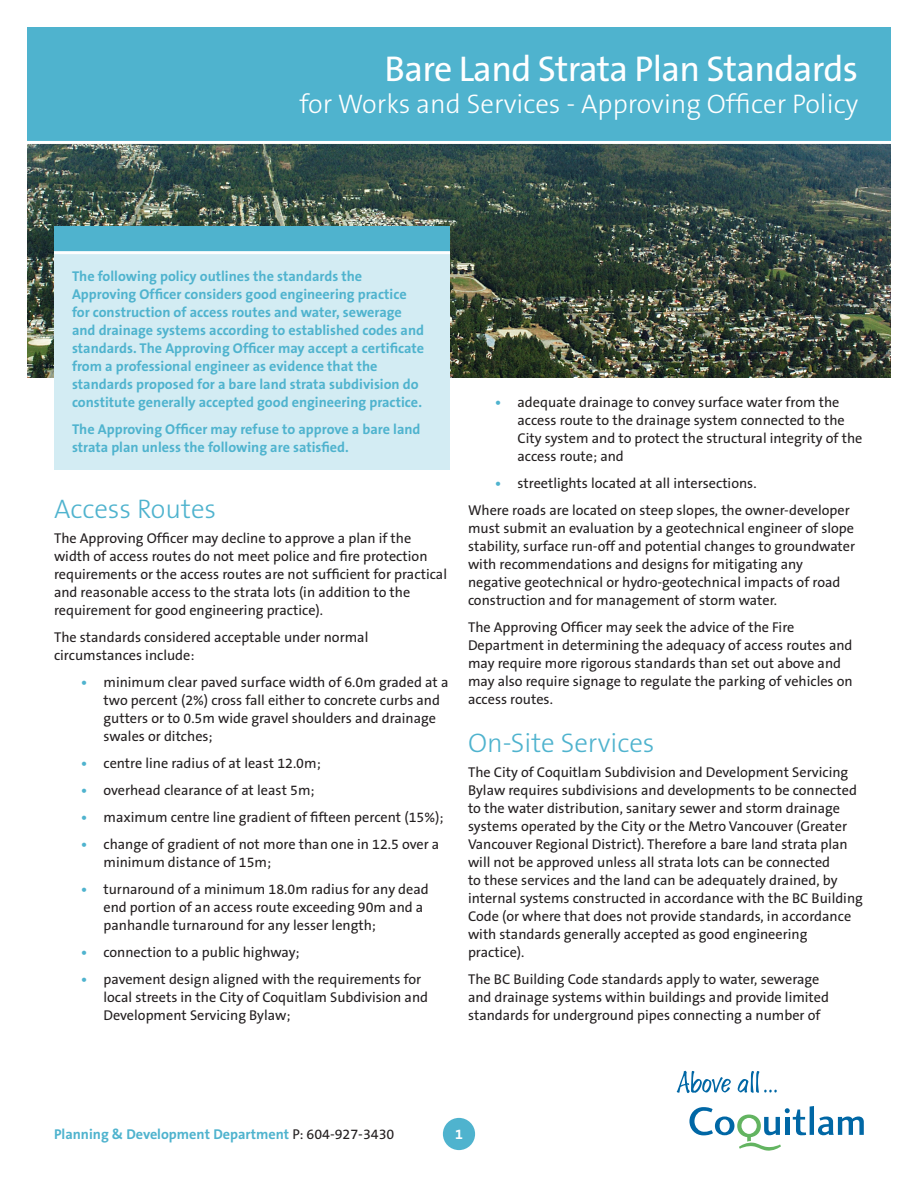
<style>
.page{position:relative;width:918px;height:1188px;background:#fff}
.page>*{position:absolute;margin:0;border:0;box-sizing:border-box;transform-origin:0 0}
.t1{font:36px "The Sans B5 Plain";letter-spacing:-.02em;color:#fff}
.t2{font:300 27px "The Sans B3";color:#fff}
.t3{font:300 27px "The Sans B3";color:#4fb3ce}
.body{font:14.25px/18px "The Sans B5 Plain";color:#231f20}
.body_indtent_1{font:14.25px/18px "The Sans B5 Plain";color:#231f20}
.body-2{font:700 14.25px/18px "The Sans B7";color:#4fb3ce}
.body-3{font:700 14.25px "The Sans B7";color:#fff}
.s1{font-family:"The Sans B7";font-weight:700;color:#4fb3ce}
.s2{font-family:"The Sans B5 Plain";font-weight:400;color:#231f20}
</style>
<div class="page">
<img style="left:27px;top:144px;width:864px;height:234px">
<div style="left:27px;top:27px;width:864px;height:115px;background:#4fb3ce"></div>
<div style="left:54px;top:253px;width:396px;height:217px;background:#d3ecf3"></div>
<div style="left:54px;top:226px;width:396px;height:27px;background:#4fb3ce"></div>
<hr style="left:54px;top:251px;width:396px;height:3px;background:#fff">
<hr style="left:27px;top:141px;width:864px;height:3px;background:#fff">
<svg style="left:689px;top:1106px;width:175px;height:45px"></svg>
<svg style="left:677px;top:1071px;width:54px;height:22px"></svg>
<svg style="left:738px;top:1071px;width:39px;height:22px"></svg>
<div style="left:443px;top:1118px;width:32px;height:32px;background:#4fb3ce;border-radius:50%"></div>
<p class="t1" style="left:385px;top:50px;width:475px">Bare Land Strata Plan Standards</p>
<p class="t2" style="left:299px;top:90px;width:560px">for Works and Services - Approving Officer Policy</p>
<p class="body-2" style="left:72px;top:268px;width:354px">The following policy outlines the standards the Approving Officer considers good engineering practice for construction of access routes and water, sewerage and drainage systems according to established codes and standards. The Approving Officer may accept a certificate from a professional engineer as evidence that the standards proposed for a bare land strata subdivision do constitute generally accepted good engineering practice.</p>
<p class="body-2" style="left:72px;top:421px;width:350px">The Approving Officer may refuse to approve a bare land strata plan unless the following are satisfied.</p>
<p class="t3" style="left:54px;top:495px;width:164px">Access Routes</p>
<p class="body" style="left:54px;top:529px;width:395px">The Approving Officer may decline to approve a plan if the width of access routes do not meet police and fire protection requirements or the access routes are not sufficient for practical and reasonable access to the strata lots (in addition to the requirement for good engineering practice).</p>
<p class="body" style="left:54px;top:628px;width:316px">The standards considered acceptable under normal circumstances include:</p>
<p class="body_indtent_1" style="left:104px;top:673px;width:346px;text-indent:-22px"><span class="s1">•</span> minimum clear paved surface width of 6.0m graded at a two percent (2%) cross fall either to concrete curbs and gutters or to 0.5m wide gravel shoulders and drainage swales or ditches;</p>
<p class="body_indtent_1" style="left:81px;top:754px;width:241px"><span class="s1">•</span> centre line radius of at least 12.0m;</p>
<p class="body_indtent_1" style="left:81px;top:781px;width:235px"><span class="s1">•</span> overhead clearance of at least 5m;</p>
<p class="body_indtent_1" style="left:81px;top:808px;width:364px"><span class="s1">•</span> maximum centre line gradient of fifteen percent (15%);</p>
<p class="body_indtent_1" style="left:104px;top:835px;width:337px;text-indent:-22px"><span class="s1">•</span> change of gradient of not more than one in 12.5 over a minimum distance of 15m;</p>
<p class="body_indtent_1" style="left:104px;top:880px;width:327px;text-indent:-22px"><span class="s1">•</span> turnaround of a minimum 18.0m radius for any dead end portion of an access route exceeding 90m and a panhandle turnaround for any lesser length;</p>
<p class="body_indtent_1" style="left:81px;top:943px;width:220px"><span class="s1">•</span> connection to a public highway;</p>
<p class="body_indtent_1" style="left:104px;top:970px;width:326px;text-indent:-22px"><span class="s1">•</span> pavement design aligned with the requirements for local streets in the City of Coquitlam Subdivision and<br>Development Servicing Bylaw;</p>
<p class="body_indtent_1" style="left:518px;top:393px;width:346px;text-indent:-22px"><span class="s1">•</span> adequate drainage to convey surface water from the access route to the drainage system connected to the City system and to protect the structural integrity of the access route; and</p>
<p class="body_indtent_1" style="left:495px;top:474px;width:263px"><span class="s1">•</span> streetlights located at all intersections.</p>
<p class="body" style="left:468px;top:501px;width:389px">Where roads are located on steep slopes, the owner-developer must submit an evaluation by a geotechnical engineer of slope stability, surface run-off and potential changes to groundwater with recommendations and designs for mitigating any negative geotechnical or hydro-geotechnical impacts of road construction and for management of storm water.</p>
<p class="body" style="left:468px;top:618px;width:386px">The Approving Officer may seek the advice of the Fire Department in determining the adequacy of access routes and may require more rigorous standards than set out above and may also require signage to regulate the parking of vehicles on access routes.</p>
<p class="t3" style="left:468px;top:729px;width:188px">On-Site Services</p>
<p class="body" style="left:468px;top:763px;width:396px">The City of Coquitlam Subdivision and Development Servicing Bylaw requires subdivisions and developments to be connected to the water distribution, sanitary sewer and storm drainage systems operated by the City or the Metro Vancouver (Greater Vancouver Regional District). Therefore a bare land strata plan will not be approved unless all strata lots can be connected<br>to these services and the land can be adequately drained, by internal systems constructed in accordance with the BC Building Code (or where that does not provide standards, in accordance with standards generally accepted as good engineering practice).</p>
<p class="body" style="left:468px;top:970px;width:363px">The BC Building Code standards apply to water, sewerage and drainage systems within buildings and provide limited standards for underground pipes connecting a number of</p>
<p class="body-2" style="left:54px;top:1126px;width:342px">Planning &amp; Development Department <span class="s2">P: 604-927-3430</span></p>
<p class="body-3" style="left:455px;top:1127px;width:9px">1</p>
</div>
